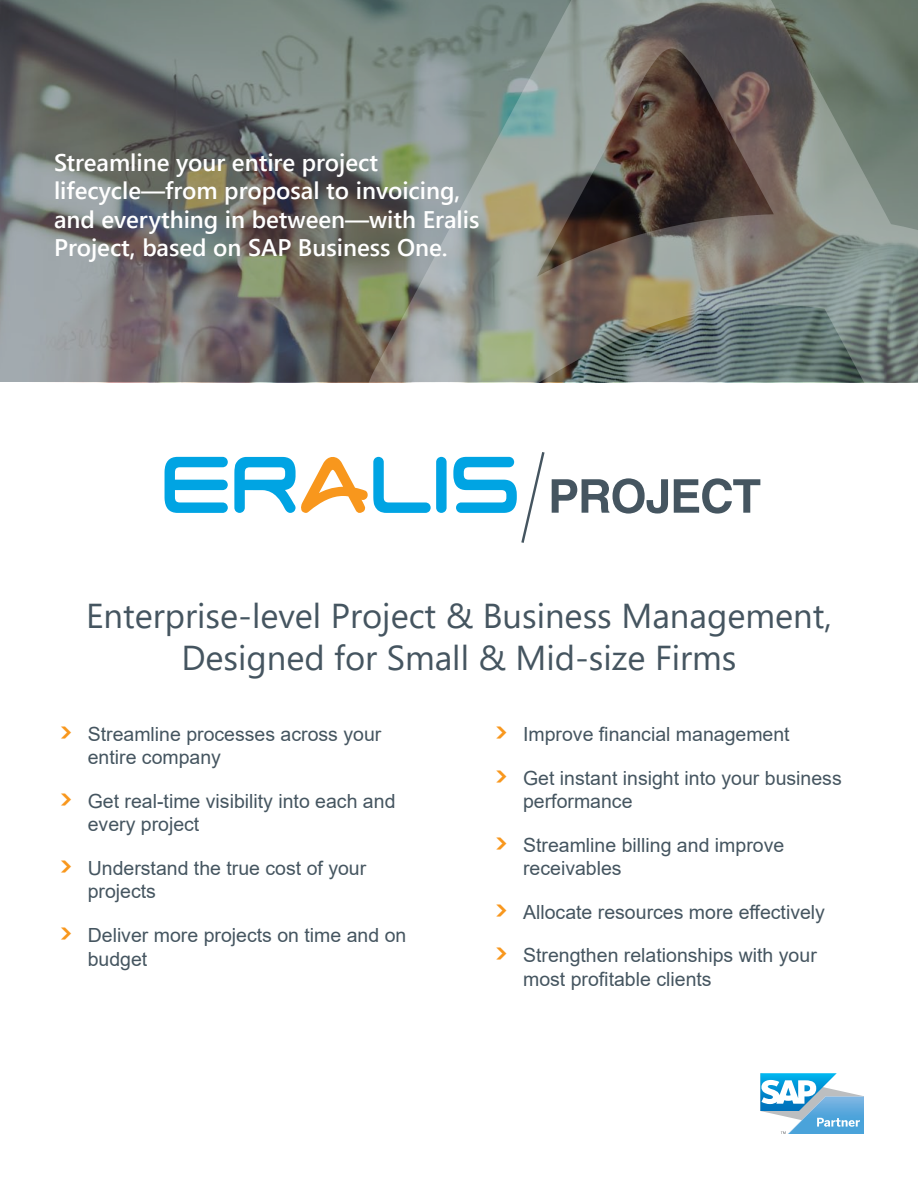
<style>
.page{position:relative;width:918px;height:1188px;background:#fff}
.page>*{position:absolute;margin:0;border:0;box-sizing:border-box;transform-origin:0 0}
.t1{font:34.5px/41.4px "Segoe UI";color:#455560;text-align:center}
.t2{font:600 24px/28.5px "Segoe UI";color:#fff}
.t3{font:19.5px/23.4px "Arial";color:#455560}
</style>
<div class="page">
<svg style="left:0;top:0;width:362px;height:382px;background:#727572"></svg>
<svg style="left:362px;top:0;width:556px;height:382px;background:#787d75"></svg>
<svg style="left:165px;top:457px;width:63px;height:56px"></svg>
<svg style="left:234px;top:456px;width:213px;height:57px"></svg>
<svg style="left:552px;top:478px;width:116px;height:36px"></svg>
<svg style="left:674px;top:478px;width:86px;height:36px"></svg>
<svg style="left:453px;top:452px;width:92px;height:91px"></svg>
<svg style="left:760px;top:1073px;width:104px;height:61px"></svg>
<p class="t2" style="left:54px;top:146px;width:427px">Streamline your entire project lifecycle—from proposal to invoicing, and everything in between—with Eralis Project, based on SAP Business One.</p>
<h1 class="t1" style="left:86px;top:592px;width:747px">Enterprise-level Project &amp; Business Management,<br>Designed for Small &amp; Mid-size Firms</h1>
<p class="t3" style="left:88px;top:722px;width:295px">Streamline processes across your entire company</p>
<p class="t3" style="left:88px;top:789px;width:309px">Get real-time visibility into each and every project</p>
<p class="t3" style="left:88px;top:856px;width:280px">Understand the true cost of your projects</p>
<p class="t3" style="left:88px;top:923px;width:320px">Deliver more projects on time and on budget</p>
<p class="t3" style="left:523px;top:722px;width:268px">Improve financial management</p>
<p class="t3" style="left:523px;top:766px;width:320px">Get instant insight into your business performance</p>
<p class="t3" style="left:523px;top:833px;width:263px">Streamline billing and improve receivables</p>
<p class="t3" style="left:523px;top:900px;width:303px">Allocate resources more effectively</p>
<p class="t3" style="left:523px;top:944px;width:295px">Strengthen relationships with your most profitable clients</p>
</div>
